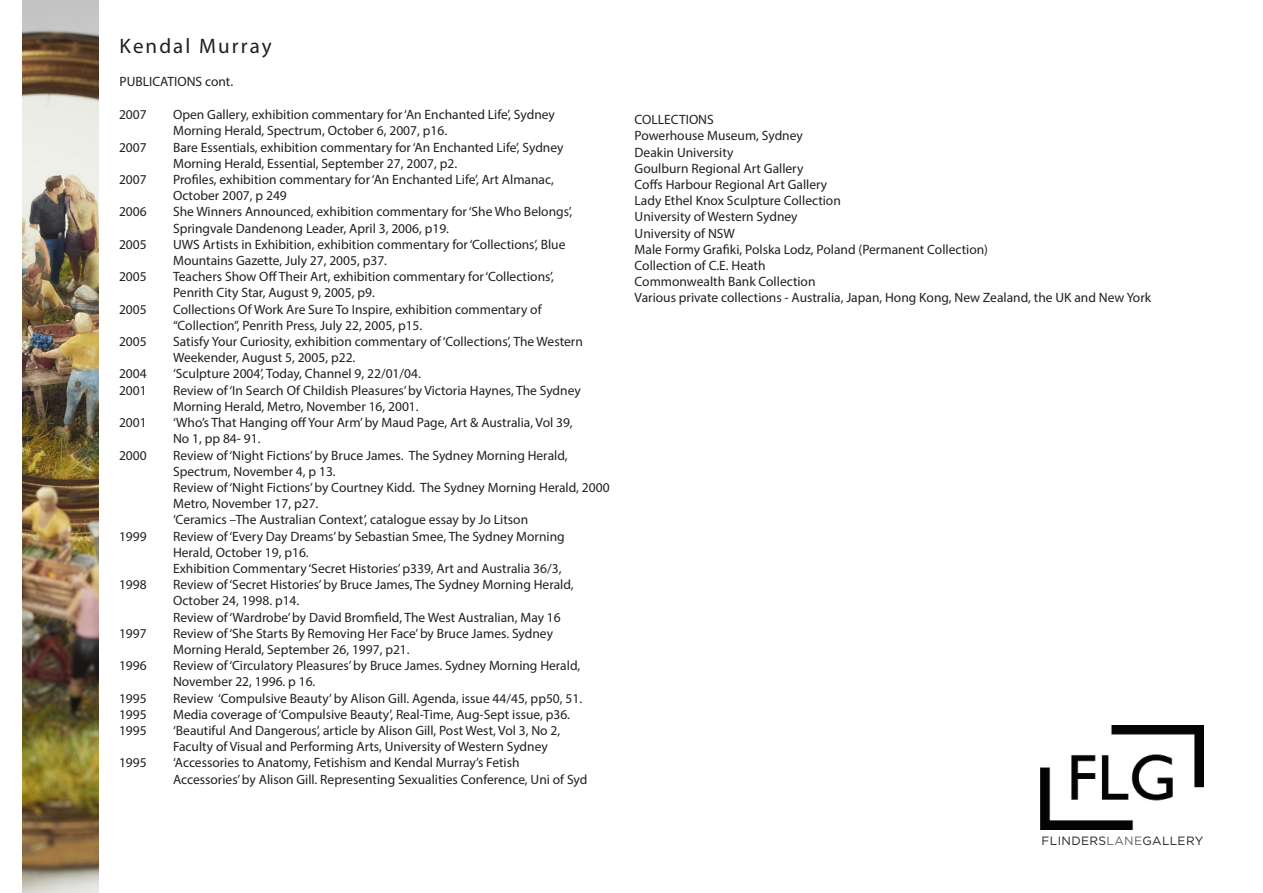
<style>
.page{position:relative;width:1263px;height:893px;background:#fff}
.page>*{position:absolute;margin:0;border:0;box-sizing:border-box;transform-origin:0 0}
.t1{font:21px "Myriad Pro";letter-spacing:.1em;color:#231f20}
.t2{font:13.5px/16.2px "Myriad Pro";color:#231f20}
.t3{font:12px "Gotham";letter-spacing:.03em;color:#231f20}
.s1{color:#636366}
</style>
<div class="page">
<img style="left:1041px;top:725px;width:162px;height:104px">
<img style="left:23px;top:0;width:75px;height:893px">
<p class="t1" style="left:120px;top:33px;width:154px">Kendal Murray</p>
<p class="t2" style="left:120px;top:73px;width:115px">PUBLICATIONS cont.</p>
<p class="t2" style="left:119px;top:106px;width:29px">2007</p>
<p class="t2" style="left:173px;top:106px;width:383px">Open Gallery, exhibition commentary for ‘An Enchanted Life’, Sydney<br>Morning Herald, Spectrum, October 6, 2007, p16.</p>
<p class="t2" style="left:119px;top:139px;width:29px">2007</p>
<p class="t2" style="left:173px;top:139px;width:392px">Bare Essentials, exhibition commentary for ‘An Enchanted Life’, Sydney<br>Morning Herald, Essential, September 27, 2007, p2.</p>
<p class="t2" style="left:119px;top:171px;width:29px">2007</p>
<p class="t2" style="left:173px;top:171px;width:382px">Profiles, exhibition commentary for ‘An Enchanted Life’, Art Almanac,</p>
<p class="t2" style="left:173px;top:187px;width:115px">October 2007, p 249</p>
<p class="t2" style="left:119px;top:204px;width:29px">2006</p>
<p class="t2" style="left:173px;top:204px;width:401px">She Winners Announced, exhibition commentary for ‘She Who Belongs’,<br>Springvale Dandenong Leader, April 3, 2006, p19.</p>
<p class="t2" style="left:119px;top:236px;width:29px">2005</p>
<p class="t2" style="left:173px;top:236px;width:394px">UWS Artists in Exhibition, exhibition commentary for ‘Collections’, Blue<br>Mountains Gazette, July 27, 2005, p37.</p>
<p class="t2" style="left:119px;top:268px;width:29px">2005</p>
<p class="t2" style="left:173px;top:268px;width:382px">Teachers Show Off Their Art, exhibition commentary for ‘Collections’,</p>
<p class="t2" style="left:173px;top:285px;width:203px">Penrith City Star, August 9, 2005, p9.</p>
<p class="t2" style="left:119px;top:301px;width:29px">2005</p>
<p class="t2" style="left:173px;top:301px;width:370px">Collections Of Work Are Sure To Inspire, exhibition commentary of</p>
<p class="t2" style="left:173px;top:317px;width:251px">“Collection”, Penrith Press, July 22, 2005, p15.</p>
<p class="t2" style="left:119px;top:333px;width:29px">2005</p>
<p class="t2" style="left:173px;top:333px;width:411px">Satisfy Your Curiosity, exhibition commentary of ‘Collections’, The Western<br>Weekender, August 5, 2005, p22.</p>
<p class="t2" style="left:119px;top:366px;width:29px">2004</p>
<p class="t2" style="left:173px;top:366px;width:249px">‘Sculpture 2004’, Today, Channel 9, 22/01/04.</p>
<p class="t2" style="left:119px;top:382px;width:29px">2001</p>
<p class="t2" style="left:173px;top:382px;width:409px">Review of ‘In Search Of Childish Pleasures’ by Victoria Haynes, The Sydney<br>Morning Herald, Metro, November 16, 2001.</p>
<p class="t2" style="left:119px;top:414px;width:29px">2001</p>
<p class="t2" style="left:173px;top:414px;width:401px">‘Who’s That Hanging off Your Arm’ by Maud Page, Art &amp; Australia, Vol 39,<br>No 1, pp 84- 91.</p>
<p class="t2" style="left:119px;top:447px;width:29px">2000</p>
<p class="t2" style="left:173px;top:447px;width:396px">Review of ‘Night Fictions’ by Bruce James. The Sydney Morning Herald,<br>Spectrum, November 4, p 13.</p>
<p class="t2" style="left:173px;top:479px;width:438px">Review of ‘Night Fictions’ by Courtney Kidd. The Sydney Morning Herald, 2000<br>Metro, November 17, p27.</p>
<p class="t2" style="left:173px;top:511px;width:357px">‘Ceramics –The Australian Context’, catalogue essay by Jo Litson</p>
<p class="t2" style="left:119px;top:528px;width:29px">1999</p>
<p class="t2" style="left:173px;top:528px;width:393px">Review of ‘Every Day Dreams’ by Sebastian Smee, The Sydney Morning<br>Herald, October 19, p16.</p>
<p class="t2" style="left:173px;top:560px;width:390px">Exhibition Commentary ‘Secret Histories’ p339, Art and Australia 36/3,</p>
<p class="t2" style="left:119px;top:576px;width:29px">1998</p>
<p class="t2" style="left:173px;top:576px;width:402px">Review of ‘Secret Histories’ by Bruce James, The Sydney Morning Herald,<br>October 24, 1998. p14.</p>
<p class="t2" style="left:173px;top:609px;width:389px">Review of ‘Wardrobe’ by David Bromfield, The West Australian, May 16</p>
<p class="t2" style="left:119px;top:625px;width:29px">1997</p>
<p class="t2" style="left:173px;top:625px;width:381px">Review of ‘She Starts By Removing Her Face’ by Bruce James. Sydney<br>Morning Herald, September 26, 1997, p21.</p>
<p class="t2" style="left:119px;top:657px;width:29px">1996</p>
<p class="t2" style="left:173px;top:657px;width:409px">Review of ‘Circulatory Pleasures’ by Bruce James. Sydney Morning Herald,<br>November 22, 1996. p 16.</p>
<p class="t2" style="left:119px;top:690px;width:29px">1995</p>
<p class="t2" style="left:173px;top:690px;width:411px">Review ‘Compulsive Beauty’ by Alison Gill. Agenda, issue 44/45, pp50, 51.</p>
<p class="t2" style="left:119px;top:706px;width:29px">1995</p>
<p class="t2" style="left:173px;top:706px;width:398px">Media coverage of ‘Compulsive Beauty’, Real-Time, Aug-Sept issue, p36.</p>
<p class="t2" style="left:119px;top:722px;width:29px">1995</p>
<p class="t2" style="left:173px;top:722px;width:389px">‘Beautiful And Dangerous’, article by Alison Gill, Post West, Vol 3, No 2,<br>Faculty of Visual and Performing Arts, University of Western Sydney</p>
<p class="t2" style="left:119px;top:754px;width:29px">1995</p>
<p class="t2" style="left:173px;top:754px;width:348px">‘Accessories to Anatomy, Fetishism and Kendal Murray’s Fetish</p>
<p class="t2" style="left:173px;top:771px;width:416px">Accessories’ by Alison Gill. Representing Sexualities Conference, Uni of Syd</p>
<p class="t2" style="left:635px;top:111px;width:81px">COLLECTIONS</p>
<p class="t2" style="left:635px;top:127px;width:170px">Powerhouse Museum, Sydney</p>
<p class="t2" style="left:635px;top:144px;width:100px">Deakin University</p>
<p class="t2" style="left:635px;top:160px;width:170px">Goulburn Regional Art Gallery</p>
<p class="t2" style="left:635px;top:176px;width:194px">Coffs Harbour Regional Art Gallery</p>
<p class="t2" style="left:635px;top:192px;width:208px">Lady Ethel Knox Sculpture Collection</p>
<p class="t2" style="left:635px;top:208px;width:165px">University of Western Sydney</p>
<p class="t2" style="left:635px;top:225px;width:102px">University of NSW</p>
<p class="t2" style="left:635px;top:241px;width:355px">Male Formy Grafiki, Polska Lodz, Poland (Permanent Collection)</p>
<p class="t2" style="left:635px;top:257px;width:132px">Collection of C.E. Heath</p>
<p class="t2" style="left:635px;top:273px;width:182px">Commonwealth Bank Collection</p>
<p class="t2" style="left:635px;top:289px;width:518px">Various private collections - Australia, Japan, Hong Kong, New Zealand, the UK and New York</p>
<p class="t3" style="left:1042px;top:833px;width:163px">FLINDERS<span class="s1">LANE</span>GALLERY</p>
</div>
